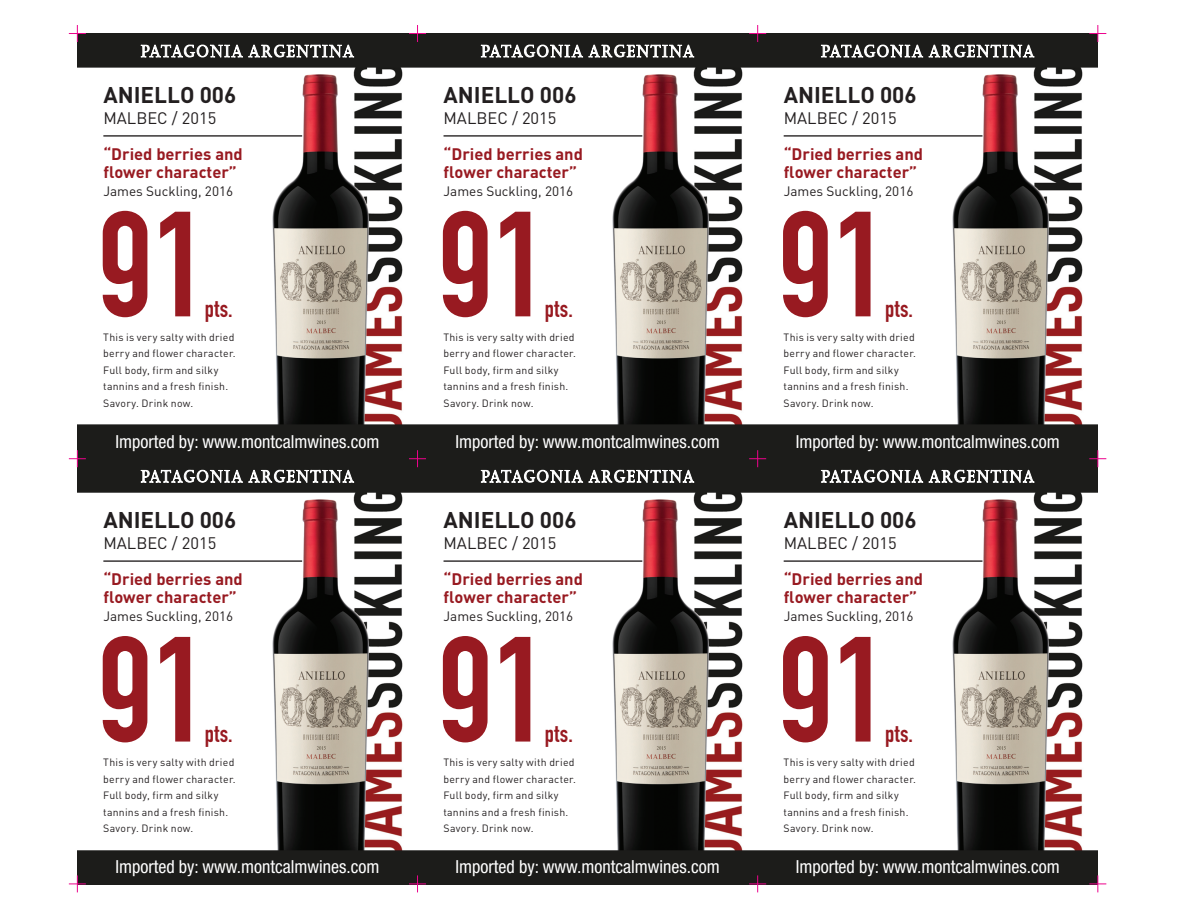
<style>
.page{position:relative;width:1188px;height:918px;background:#fff}
.page>*{position:absolute;margin:0;border:0;box-sizing:border-box;transform-origin:0 0}
.t1{font:147px "DIN Engschrift Alternate";color:#981a21}
.t2{font:24px "DIN Engschrift Alternate";letter-spacing:.015em;color:#981a21}
.t3{font:700 22.5px "DIN";color:#231f20}
.t4{font:condensed 18px "Helvetica Neue";color:#fff}
.t5{font:700 16.5px/18px "DIN";color:#981a21}
.t6{font:16.5px "DIN";color:#231f20}
.t7{font:13.5px "DIN";color:#231f20}
.t8{font:10.5px/16.5px "DIN";letter-spacing:.02em;color:#231f20}
</style>
<div class="page">
<img style="left:77px;top:34px;width:1021px;height:850px">
<svg style="left:140px;top:45px;width:215px;height:13px"></svg>
<hr style="left:103px;top:135px;width:199px;height:2px;background:#231f20">
<svg style="left:480px;top:45px;width:215px;height:13px"></svg>
<hr style="left:444px;top:135px;width:198px;height:2px;background:#231f20">
<svg style="left:820px;top:45px;width:215px;height:13px"></svg>
<hr style="left:784px;top:135px;width:198px;height:2px;background:#231f20">
<svg style="left:140px;top:470px;width:215px;height:13px"></svg>
<hr style="left:103px;top:560px;width:199px;height:2px;background:#231f20">
<svg style="left:480px;top:470px;width:215px;height:13px"></svg>
<hr style="left:444px;top:560px;width:198px;height:2px;background:#231f20">
<svg style="left:820px;top:470px;width:215px;height:13px"></svg>
<hr style="left:784px;top:560px;width:198px;height:2px;background:#231f20">
<svg style="left:409px;top:450px;width:17px;height:17px"></svg>
<svg style="left:69px;top:450px;width:17px;height:17px"></svg>
<svg style="left:749px;top:450px;width:17px;height:17px"></svg>
<svg style="left:1089px;top:450px;width:17px;height:17px"></svg>
<svg style="left:409px;top:25px;width:17px;height:17px"></svg>
<svg style="left:69px;top:25px;width:17px;height:17px"></svg>
<svg style="left:749px;top:25px;width:17px;height:17px"></svg>
<svg style="left:1089px;top:25px;width:17px;height:17px"></svg>
<svg style="left:409px;top:875px;width:17px;height:17px"></svg>
<svg style="left:69px;top:875px;width:17px;height:17px"></svg>
<svg style="left:749px;top:875px;width:17px;height:17px"></svg>
<svg style="left:1089px;top:875px;width:17px;height:17px"></svg>
<h3 class="t3" style="left:103px;top:80px;width:135px">ANIELLO 006</h3>
<h3 class="t6" style="left:103px;top:107px;width:114px">MALBEC / 2015</h3>
<h3 class="t3" style="left:444px;top:80px;width:135px">ANIELLO 006</h3>
<h3 class="t6" style="left:444px;top:107px;width:114px">MALBEC / 2015</h3>
<h3 class="t3" style="left:784px;top:80px;width:135px">ANIELLO 006</h3>
<h3 class="t6" style="left:784px;top:107px;width:114px">MALBEC / 2015</h3>
<h3 class="t5" style="left:103px;top:144px;width:141px">“Dried berries and flower character”</h3>
<p class="t7" style="left:103px;top:182px;width:131px">James Suckling, 2016</p>
<h1 class="t1" style="left:98px;top:179px;width:111px">91</h1>
<h2 class="t2" style="left:205px;top:294px;width:29px">pts.</h2>
<h3 class="t5" style="left:444px;top:144px;width:141px">“Dried berries and flower character”</h3>
<p class="t7" style="left:444px;top:182px;width:131px">James Suckling, 2016</p>
<h1 class="t1" style="left:438px;top:179px;width:111px">91</h1>
<h2 class="t2" style="left:545px;top:294px;width:29px">pts.</h2>
<h3 class="t5" style="left:784px;top:144px;width:141px">“Dried berries and flower character”</h3>
<p class="t7" style="left:784px;top:182px;width:131px">James Suckling, 2016</p>
<h1 class="t1" style="left:778px;top:179px;width:111px">91</h1>
<h2 class="t2" style="left:885px;top:294px;width:29px">pts.</h2>
<p class="t8" style="left:103px;top:329px;width:134px">This is very salty with dried berry and flower character.<br>Full body, firm and silky tannins and a fresh finish.<br>Savory. Drink now.</p>
<p class="t8" style="left:443px;top:329px;width:134px">This is very salty with dried berry and flower character.<br>Full body, firm and silky tannins and a fresh finish.<br>Savory. Drink now.</p>
<p class="t8" style="left:784px;top:329px;width:134px">This is very salty with dried berry and flower character.<br>Full body, firm and silky tannins and a fresh finish.<br>Savory. Drink now.</p>
<h3 class="t4" style="left:115px;top:431px;width:266px">Imported by: www.montcalmwines.com</h3>
<h3 class="t4" style="left:456px;top:431px;width:266px">Imported by: www.montcalmwines.com</h3>
<h3 class="t4" style="left:796px;top:431px;width:266px">Imported by: www.montcalmwines.com</h3>
<h3 class="t3" style="left:103px;top:505px;width:135px">ANIELLO 006</h3>
<h3 class="t6" style="left:103px;top:532px;width:114px">MALBEC / 2015</h3>
<h3 class="t3" style="left:444px;top:505px;width:135px">ANIELLO 006</h3>
<h3 class="t6" style="left:444px;top:532px;width:114px">MALBEC / 2015</h3>
<h3 class="t3" style="left:784px;top:505px;width:135px">ANIELLO 006</h3>
<h3 class="t6" style="left:784px;top:532px;width:114px">MALBEC / 2015</h3>
<h3 class="t5" style="left:103px;top:569px;width:141px">“Dried berries and flower character”</h3>
<p class="t7" style="left:103px;top:608px;width:131px">James Suckling, 2016</p>
<h1 class="t1" style="left:98px;top:604px;width:111px">91</h1>
<h2 class="t2" style="left:205px;top:719px;width:29px">pts.</h2>
<h3 class="t5" style="left:444px;top:569px;width:141px">“Dried berries and flower character”</h3>
<p class="t7" style="left:444px;top:608px;width:131px">James Suckling, 2016</p>
<h1 class="t1" style="left:438px;top:604px;width:111px">91</h1>
<h2 class="t2" style="left:545px;top:719px;width:29px">pts.</h2>
<h3 class="t5" style="left:784px;top:569px;width:141px">“Dried berries and flower character”</h3>
<p class="t7" style="left:784px;top:608px;width:131px">James Suckling, 2016</p>
<h1 class="t1" style="left:778px;top:604px;width:111px">91</h1>
<h2 class="t2" style="left:885px;top:719px;width:29px">pts.</h2>
<p class="t8" style="left:103px;top:754px;width:134px">This is very salty with dried berry and flower character.<br>Full body, firm and silky tannins and a fresh finish.<br>Savory. Drink now.</p>
<p class="t8" style="left:443px;top:754px;width:134px">This is very salty with dried berry and flower character.<br>Full body, firm and silky tannins and a fresh finish.<br>Savory. Drink now.</p>
<p class="t8" style="left:784px;top:754px;width:134px">This is very salty with dried berry and flower character.<br>Full body, firm and silky tannins and a fresh finish.<br>Savory. Drink now.</p>
<h3 class="t4" style="left:115px;top:856px;width:266px">Imported by: www.montcalmwines.com</h3>
<h3 class="t4" style="left:456px;top:856px;width:266px">Imported by: www.montcalmwines.com</h3>
<h3 class="t4" style="left:796px;top:856px;width:266px">Imported by: www.montcalmwines.com</h3>
</div>
